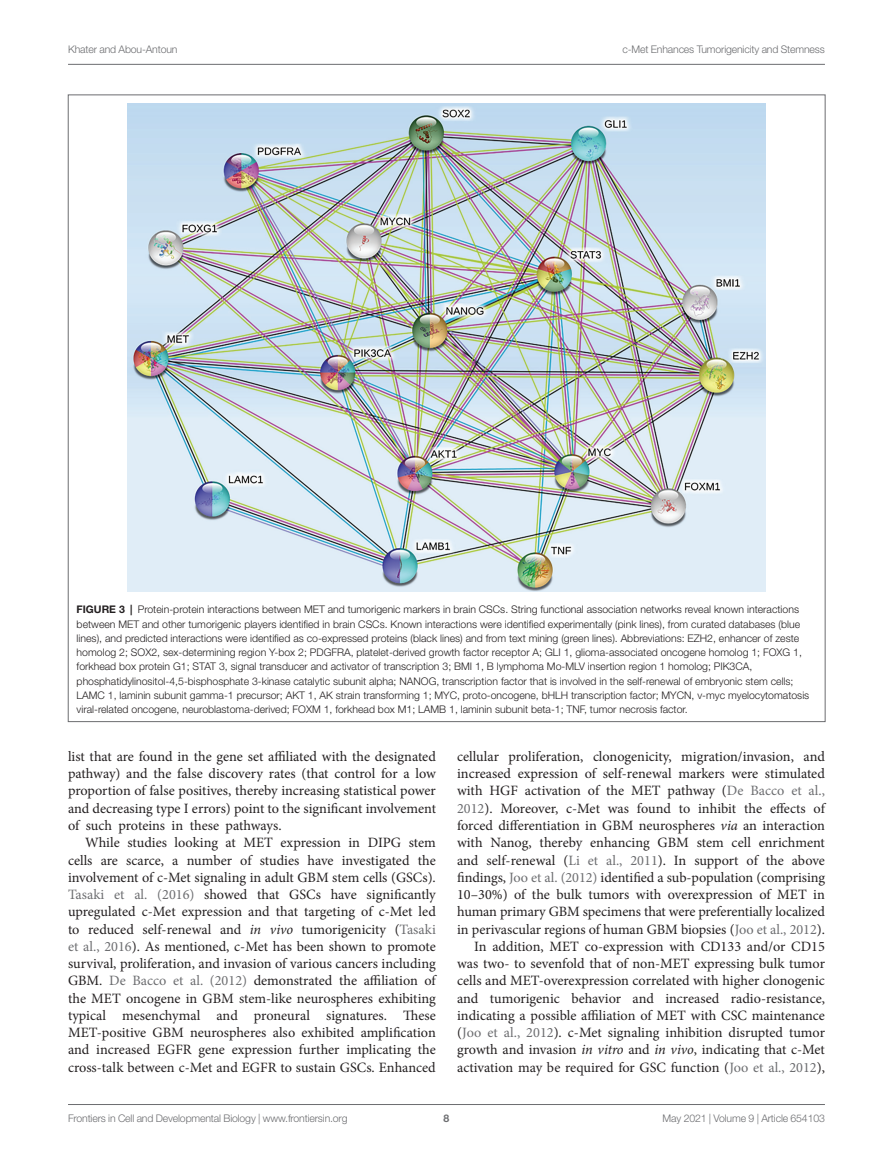
<style>
.page{position:relative;width:893px;height:1170px;background:#fff}
.page>*{position:absolute;margin:0;border:0;box-sizing:border-box;transform-origin:0 0}
.TEXT{font:14.25px/17.2px "Minion Pro";letter-spacing:-.005em;color:#231f20;text-align:justify}
.FIG_LEG{font:300 10.5px/14.2px "Helvetica Neue LT Std";color:#231f20}
.t1{font:300 10.5px "Helvetica Neue LT Std";letter-spacing:-.015em;color:#6c6d70}
.t2{font:700 10.5px "Helvetica Neue LT Std";color:#6c6d70}
.s1{font-weight:700}
.s2{color:#6c6d70}
.s3{font-style:italic}
</style>
<div class="page">
<hr style="left:68px;top:64px;width:757px;height:1px;background:#6c6d70">
<hr style="left:68px;top:1104px;width:757px;height:1px;background:#6c6d70">
<img style="left:128px;top:103px;width:638px;height:488px">
<p class="t1" style="left:68px;top:42px;width:111px">Khater and Abou-Antoun</p>
<p class="t1" style="left:622px;top:42px;width:204px">c-Met Enhances Tumorigenicity and Stemness</p>
<p class="FIG_LEG" style="left:77px;top:602px;width:734px"><span class="s1">FIGURE 3 |</span> Protein-protein interactions between MET and tumorigenic markers in brain CSCs. String functional association networks reveal known interactions between MET and other tumorigenic players identified in brain CSCs. Known interactions were identified experimentally (pink lines), from curated databases (blue lines), and predicted interactions were identified as co-expressed proteins (black lines) and from text mining (green lines). Abbreviations: EZH2, enhancer of zeste homolog 2; SOX2, sex-determining region Y-box 2; PDGFRA, platelet-derived growth factor receptor A; GLI 1, glioma-associated oncogene homolog 1; FOXG 1, forkhead box protein G1; STAT 3, signal transducer and activator of transcription 3; BMI 1, B lymphoma Mo-MLV insertion region 1 homolog; PIK3CA, phosphatidylinositol-4,5-bisphosphate 3-kinase catalytic subunit alpha; NANOG, transcription factor that is involved in the self-renewal of embryonic stem cells; LAMC 1, laminin subunit gamma-1 precursor; AKT 1, AK strain transforming 1; MYC, proto-oncogene, bHLH transcription factor; MYCN, v-myc myelocytomatosis viral-related oncogene, neuroblastoma-derived; FOXM 1, forkhead box M1; LAMB 1, laminin subunit beta-1; TNF, tumor necrosis factor.</p>
<p class="TEXT" style="left:68px;top:747px;width:369px">list that are found in the gene set affiliated with the designated pathway) and the false discovery rates (that control for a low proportion of false positives, thereby increasing statistical power and decreasing type I errors) point to the significant involvement of such proteins in these pathways.</p>
<p class="TEXT" style="left:68px;top:834px;width:369px;text-indent:17px">While studies looking at MET expression in DIPG stem cells are scarce, a number of studies have investigated the involvement of c-Met signaling in adult GBM stem cells (GSCs).<br><span class="s2">Tasaki et al. (2016)</span> showed that GSCs have significantly upregulated c-Met expression and that targeting of c-Met led to reduced self-renewal and <span class="s3">in vivo</span> tumorigenicity (<span class="s2">Tasaki et al., 2016</span>). As mentioned, c-Met has been shown to promote survival, proliferation, and invasion of various cancers including GBM. <span class="s2">De Bacco et al. (2012)</span> demonstrated the affiliation of the MET oncogene in GBM stem-like neurospheres exhibiting typical mesenchymal and proneural signatures. These MET-positive GBM neurospheres also exhibited amplification and increased EGFR gene expression further implicating the cross-talk between c-Met and EGFR to sustain GSCs. Enhanced</p>
<p class="TEXT" style="left:457px;top:747px;width:369px">cellular proliferation, clonogenicity, migration/invasion, and increased expression of self-renewal markers were stimulated with HGF activation of the MET pathway (<span class="s2">De Bacco et al., 2012</span>). Moreover, c-Met was found to inhibit the effects of forced differentiation in GBM neurospheres <span class="s3">via</span> an interaction with Nanog, thereby enhancing GBM stem cell enrichment and self-renewal (<span class="s2">Li et al., 2011</span>). In support of the above findings, <span class="s2">Joo et al. (2012)</span> identified a sub-population (comprising 10–30%) of the bulk tumors with overexpression of MET in human primary GBM specimens that were preferentially localized in perivascular regions of human GBM biopsies (<span class="s2">Joo et al., 2012</span>).</p>
<p class="TEXT" style="left:457px;top:937px;width:369px;text-indent:17px">In addition, MET co-expression with CD133 and/or CD15 was two- to sevenfold that of non-MET expressing bulk tumor cells and MET-overexpression correlated with higher clonogenic and tumorigenic behavior and increased radio-resistance, indicating a possible affiliation of MET with CSC maintenance (<span class="s2">Joo et al., 2012</span>). c-Met signaling inhibition disrupted tumor growth and invasion <span class="s3">in vitro</span> and <span class="s3">in vivo</span>, indicating that c-Met activation may be required for GSC function (<span class="s2">Joo et al., 2012</span>),</p>
<p class="t1" style="left:68px;top:1111px;width:281px">Frontiers in Cell and Developmental Biology | www.frontiersin.org</p>
<p class="t2" style="left:444px;top:1111px;width:7px">8</p>
<p class="t1" style="left:663px;top:1111px;width:164px">May 2021 | Volume 9 | Article 654103</p>
</div>
